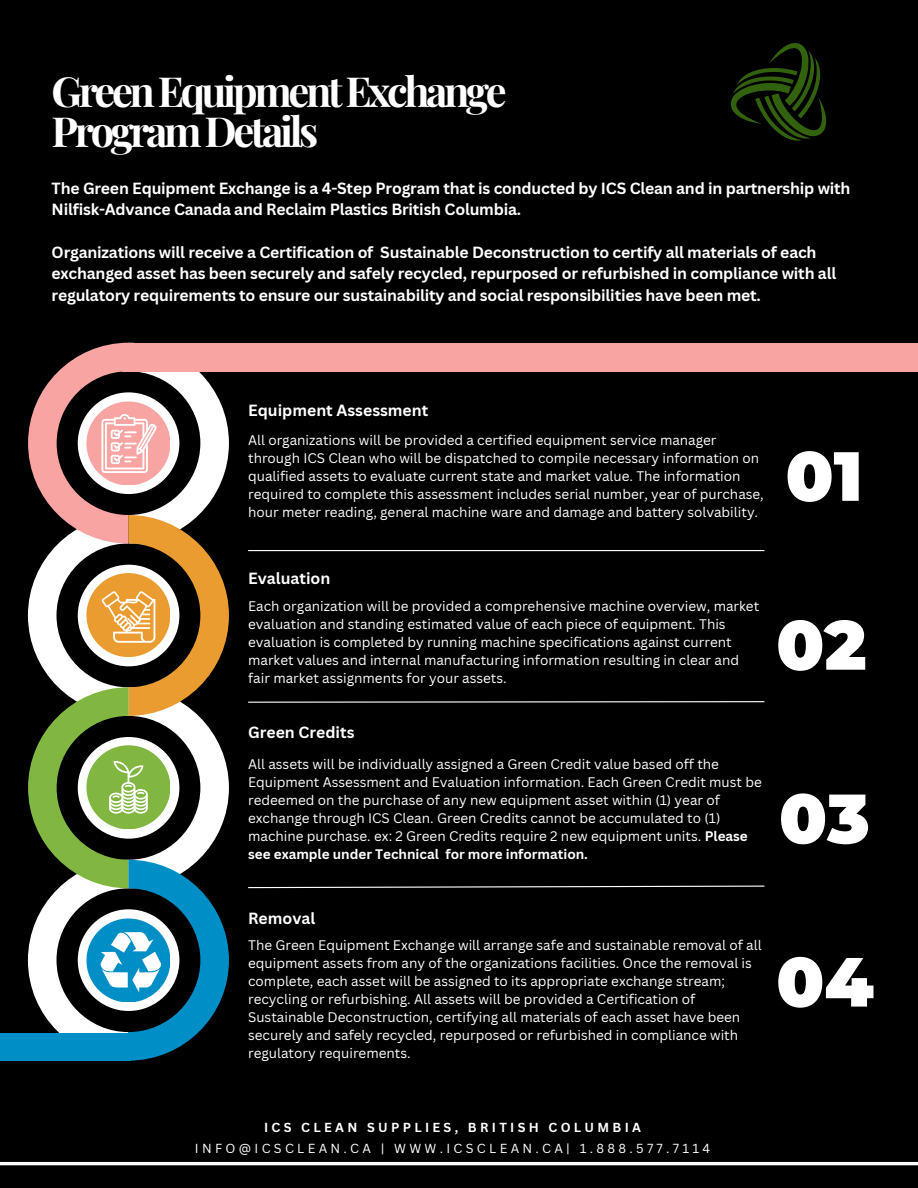
<style>
.page{position:relative;width:918px;height:1188px;background:#000}
.page>*{position:absolute;margin:0;border:0;box-sizing:border-box;transform-origin:0 0}
.t1{font:900 69.45px "Montserrat";color:#fff}
.t2{font:700 41.4px "Playfair Display";letter-spacing:-.08em;color:#fff}
.t3{font:700 15.75px/21.3px "Canva Sans";letter-spacing:-.015em;color:#fff}
.t4{font:13.5px/18px "Canva Sans";color:#fff}
.t5{font:12.75px "Canva Sans";letter-spacing:.26em;color:#fff}
.t6{font:700 12.75px "Canva Sans";letter-spacing:.26em;color:#fff}
.s1{font-weight:700}
</style>
<div class="page">
<svg style="left:731px;top:43px;width:95px;height:98px"></svg>
<div style="left:123px;top:343px;width:795px;height:28px;background:#f7a4a3"></div>
<div style="left:0;top:1033px;width:131px;height:28px;background:#008ec6"></div>
<svg style="left:28px;top:343px;width:201px;height:717px"></svg>
<svg style="left:248px;top:885px;width:517px;height:4px"></svg>
<svg style="left:248px;top:701px;width:517px;height:2px"></svg>
<hr style="left:248px;top:550px;width:516px;height:1px;background:#fff">
<hr style="left:0;top:1162px;width:918px;height:3px;background:#fff">
<p class="t2" style="left:52px;top:62px;width:457px">GreenEquipmentExchange</p>
<p class="t2" style="left:52px;top:102px;width:268px">ProgramDetails</p>
<p class="t3" style="left:52px;top:177px;width:800px">The Green Equipment Exchange is a 4-Step Program that is conducted by ICS Clean and in partnership with<br>Nilfisk-Advance Canada and Reclaim Plastics British Columbia.</p>
<p class="t3" style="left:52px;top:241px;width:786px">Organizations will receive a Certification of Sustainable Deconstruction to certify all materials of each exchanged asset has been securely and safely recycled, repurposed or refurbished in compliance with all regulatory requirements to ensure our sustainability and social responsibilities have been met.</p>
<p class="t3" style="left:248px;top:399px;width:182px">Equipment Assessment</p>
<p class="t4" style="left:248px;top:431px;width:517px">All organizations will be provided a certified equipment service manager through ICS Clean who will be dispatched to compile necessary information on qualified assets to evaluate current state and market value. The information required to complete this assessment includes serial number, year of purchase, hour meter reading, general machine ware and damage and battery solvability.</p>
<p class="t1" style="left:786px;top:434px;width:79px">01</p>
<p class="t3" style="left:248px;top:567px;width:84px">Evaluation</p>
<p class="t4" style="left:248px;top:597px;width:513px">Each organization will be provided a comprehensive machine overview, market evaluation and standing estimated value of each piece of equipment. This evaluation is completed by running machine specifications against current market values and internal manufacturing information resulting in clear and fair market assignments for your assets.</p>
<p class="t3" style="left:248px;top:722px;width:108px">Green Credits</p>
<p class="t4" style="left:248px;top:755px;width:515px">All assets will be individually assigned a Green Credit value based off the Equipment Assessment and Evaluation information. Each Green Credit must be redeemed on the purchase of any new equipment asset within (1) year of exchange through ICS Clean. Green Credits cannot be accumulated to (1) machine purchase. ex: 2 Green Credits require 2 new equipment units. <span class="s1">Please see example under Technical for more information.</span></p>
<p class="t1" style="left:776px;top:602px;width:92px">02</p>
<p class="t1" style="left:779px;top:776px;width:92px">03</p>
<p class="t3" style="left:248px;top:907px;width:69px">Removal</p>
<p class="t4" style="left:248px;top:935px;width:515px">The Green Equipment Exchange will arrange safe and sustainable removal of all equipment assets from any of the organizations facilities. Once the removal is complete, each asset will be assigned to its appropriate exchange stream; recycling or refurbishing. All assets will be provided a Certification of Sustainable Deconstruction, certifying all materials of each asset have been securely and safely recycled, repurposed or refurbished in compliance with regulatory requirements.</p>
<p class="t1" style="left:776px;top:939px;width:99px">04</p>
<p class="t6" style="left:264px;top:1119px;width:379px">ICS CLEAN SUPPLIES, BRITISH COLUMBIA</p>
<p class="t5" style="left:195px;top:1139px;width:517px">INFO@ICSCLEAN.CA | WWW.ICSCLEAN.CA| 1.888.577.7114</p>
</div>
